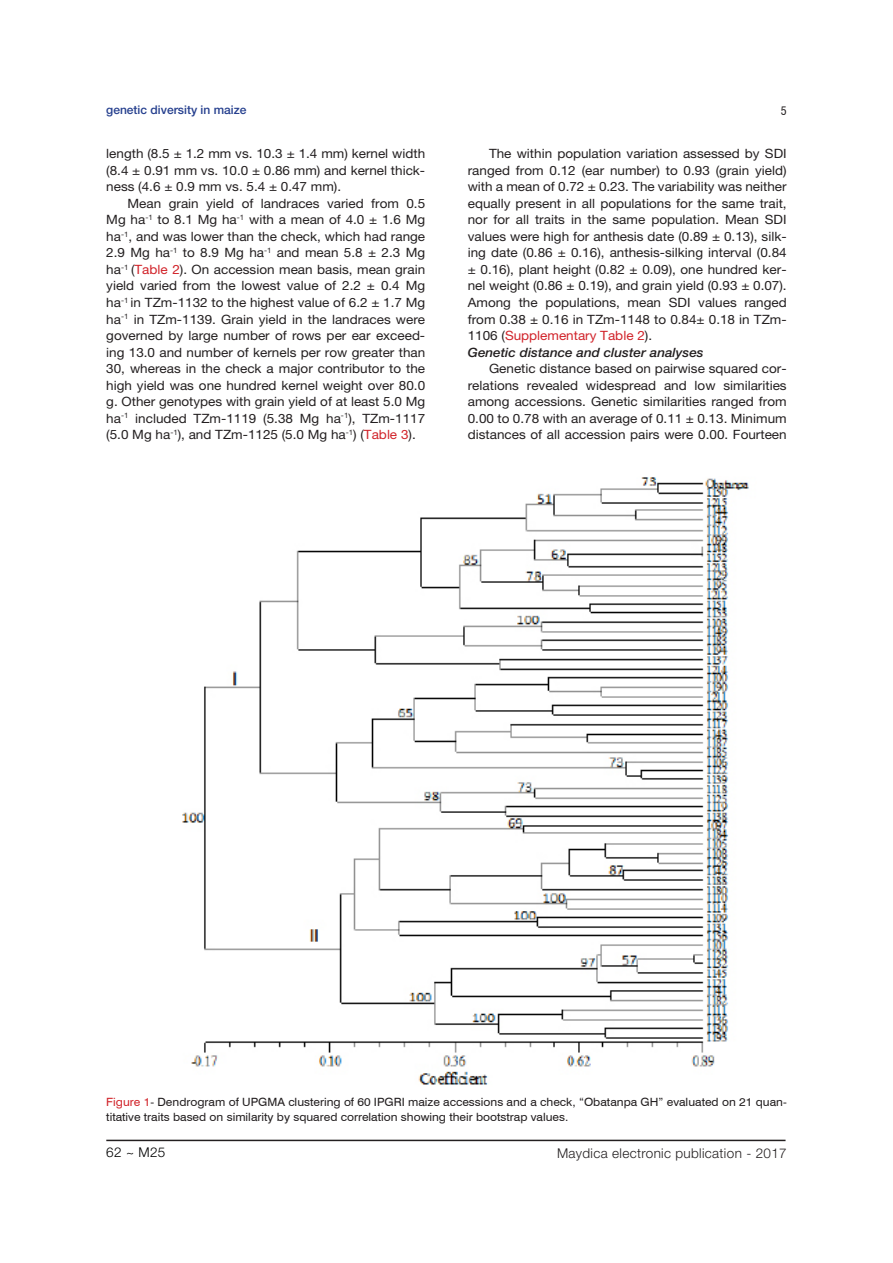
<style>
.page{position:relative;width:893px;height:1263px;background:#fff}
.page>*{position:absolute;margin:0;border:0;box-sizing:border-box;transform-origin:0 0}
.t1{font:300 13.5px "Helvetica Neue LT Pro";letter-spacing:.025em;color:#231f20}
.t2{font:300 13.5px "Helvetica Neue LT Pro";color:#000}
.Paragraph{font:12.9px/16.5px "Helvetica Neue LT Pro";color:#231f20;text-align:justify;scale:1.05 1}
.Paragraph-2{font:italic 500 12.9px "Helvetica Neue LT Pro";color:#231f20;scale:1.05 1}
.t3{font:500 12px "Helvetica Neue LT Pro";color:#253f8e}
.figure1{font:11.4px/15px "Swiss 721 BT";color:#231f20;scale:1.05 1}
.t4{font:condensed 11.4px "Swiss 721 BT";color:#231f20;scale:1.05 1}
.s1{color:#d1232a}
</style>
<div class="page">
<hr style="left:106px;top:1140px;width:679px;height:1px;background:#231f20">
<img style="left:183px;top:477px;width:566px;height:608px">
<p class="t3" style="left:106px;top:103px;width:142px">genetic diversity in maize</p>
<p class="t4" style="left:781px;top:104px;width:7px">5</p>
<p class="Paragraph" style="left:106px;top:145px;width:305px">length (8.5 ± 1.2 mm vs. 10.3 ± 1.4 mm) kernel width (8.4 ± 0.91 mm vs. 10.0 ± 0.86 mm) and kernel thick&shy;ness (4.6 ± 0.9 mm vs. 5.4 ± 0.47 mm).</p>
<p class="Paragraph" style="left:106px;top:195px;width:305px;text-indent:21px">Mean grain yield of landraces varied from 0.5<br>Mg ha<sup>-1</sup> to 8.1 Mg ha<sup>-1</sup> with a mean of 4.0 ± 1.6 Mg ha<sup>‑1</sup>, and was lower than the check, which had range 2.9 Mg ha<sup>-1</sup> to 8.9 Mg ha<sup>-1</sup> and mean 5.8 ± 2.3 Mg ha<sup>-1</sup> (<span class="s1">Table 2</span>). On accession mean basis, mean grain yield varied from the lowest value of 2.2 ± 0.4 Mg ha<sup>-1</sup> in TZm-1132 to the highest value of 6.2 ± 1.7 Mg ha<sup>-1</sup> in TZm-1139. Grain yield in the landraces were governed by large number of rows per ear exceed&shy;ing 13.0 and number of kernels per row greater than 30, whereas in the check a major contributor to the high yield was one hundred kernel weight over 80.0 g. Other genotypes with grain yield of at least 5.0 Mg ha<sup>-1</sup> included TZm-1119 (5.38 Mg ha<sup>-1</sup>), TZm-1117 (5.0 Mg ha<sup>-1</sup>), and TZm-1125 (5.0 Mg ha<sup>-1</sup>) (<span class="s1">Table 3</span>).</p>
<p class="Paragraph" style="left:468px;top:145px;width:305px;text-indent:21px">The within population variation assessed by SDI ranged from 0.12 (ear number) to 0.93 (grain yield) with a mean of 0.72 ± 0.23. The variability was neither equally present in all populations for the same trait, nor for all traits in the same population. Mean SDI values were high for anthesis date (0.89 ± 0.13), silk&shy;ing date (0.86 ± 0.16), anthesis-silking interval (0.84 ± 0.16), plant height (0.82 ± 0.09), one hundred ker&shy;nel weight (0.86 ± 0.19), and grain yield (0.93 ± 0.07).<br>Among the populations, mean SDI values ranged from 0.38 ± 0.16 in TZm-1148 to 0.84± 0.18 in TZm-1106 (<span class="s1">Supplementary Table 2</span>).</p>
<p class="Paragraph-2" style="left:468px;top:344px;width:226px">Genetic distance and cluster analyses</p>
<p class="Paragraph" style="left:468px;top:360px;width:305px;text-indent:21px">Genetic distance based on pairwise squared cor&shy;relations revealed widespread and low similarities among accessions. Genetic similarities ranged from 0.00 to 0.78 with an average of 0.11 ± 0.13. Minimum distances of all accession pairs were 0.00. Fourteen</p>
<p class="figure1" style="left:106px;top:1094px;width:650px"><span class="s1">Figure 1</span>- Dendrogram of UPGMA clustering of 60 IPGRI maize accessions and a check, “Obatanpa GH” evaluated on 21 quan&shy;titative traits based on similarity by squared correlation showing their bootstrap values.</p>
<p class="t2" style="left:106px;top:1147px;width:60px">62 ~ M25</p>
<p class="t1" style="left:557px;top:1145px;width:231px">Maydica electronic publication - 2017</p>
</div>
